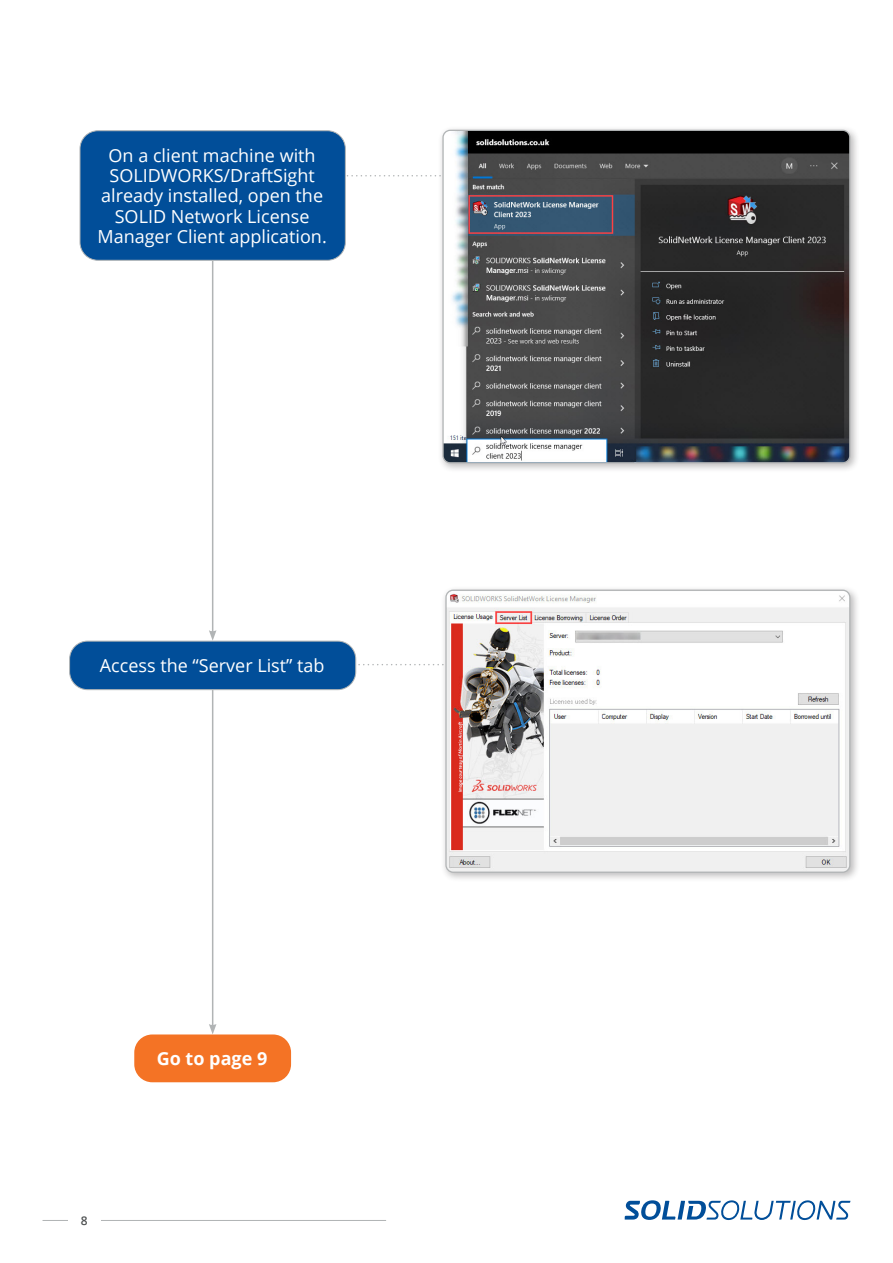
<style>
.page{position:relative;width:893px;height:1263px;background:#fff}
.page>*{position:absolute;margin:0;border:0;box-sizing:border-box;transform-origin:0 0}
.Body_Copy_Reversed{font:18px/20.2px "Open Sans";color:#fff;text-align:center}
.Body_Copy_Reversed-2{font:700 18px "Open Sans";color:#fff}
.t1{font:600 12px "Open Sans";color:#4e5152}
</style>
<div class="page">
<hr style="left:43px;top:1220px;width:343px;height:1px;background:#b1b4b5">
<svg style="left:625px;top:1200px;width:225px;height:20px"></svg>
<div style="left:68px;top:1211px;width:33px;height:18px;background:#fff"></div>
<svg style="left:356px;top:664px;width:83px;height:1px"></svg>
<svg style="left:346px;top:175px;width:90px;height:1px"></svg>
<hr style="left:212px;top:690px;width:1px;height:336px;background:#b1b4b5">
<svg style="left:209px;top:1024px;width:7px;height:10px"></svg>
<div style="left:80px;top:131px;width:265px;height:129px;background:#014e99;border-radius:18px"></div>
<div style="left:80px;top:130px;width:266px;height:131px;border:1px solid #b1b4b5;border-radius:18px"></div>
<div style="left:70px;top:641px;width:286px;height:49px;background:#014e99;border-radius:18px"></div>
<div style="left:69px;top:641px;width:287px;height:49px;border:1px solid #b1b4b5;border-radius:18px"></div>
<div style="left:441px;top:585px;width:419px;height:297px;background:#231f20;opacity:.3"></div>
<img style="left:446px;top:590px;width:404px;height:282px">
<div style="left:445px;top:590px;width:405px;height:283px;border:1px solid #b1b4b5;border-radius:7px"></div>
<div style="left:134px;top:1034px;width:157px;height:48px;background:#f47325;border-radius:18px"></div>
<div style="left:438px;top:125px;width:422px;height:348px;background:#231f20;opacity:.3"></div>
<img style="left:443px;top:130px;width:407px;height:333px">
<div style="left:442px;top:130px;width:408px;height:333px;border:1px solid #b1b4b5;border-radius:7px"></div>
<hr style="left:212px;top:261px;width:1px;height:371px;background:#b1b4b5">
<svg style="left:209px;top:630px;width:7px;height:11px"></svg>
<p class="Body_Copy_Reversed" style="left:97px;top:145px;width:231px">On a client machine with<br>SOLIDWORKS/DraftSight already installed, open the<br>SOLID Network License<br>Manager Client application.</p>
<p class="Body_Copy_Reversed" style="left:100px;top:655px;width:226px">Access the “Server List” tab</p>
<p class="t1" style="left:81px;top:1212px;width:8px">8</p>
<p class="Body_Copy_Reversed-2" style="left:157px;top:1046px;width:112px">Go to page 9</p>
</div>
